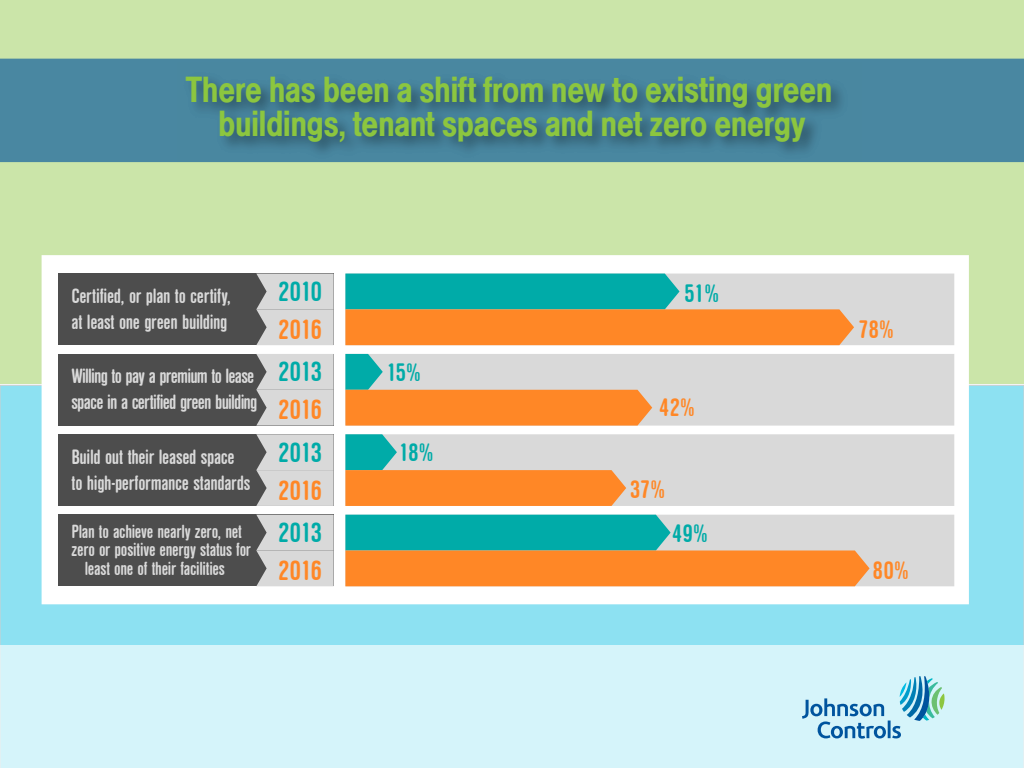
<style>
.page{position:relative;width:1024px;height:768px;background:#fff}
.page>*{position:absolute;margin:0;border:0;box-sizing:border-box;transform-origin:0 0}
.t1{font:500 condensed 38px/33.6px "Nimbus San No 4 D";color:#8cc63f;text-align:center}
.t2{font:29px "Nimbus San D Bold Cond Ro 1";letter-spacing:-.04em;color:#00aba8}
.t3{font:29px "Nimbus San D Bold Cond Ro 1";letter-spacing:-.04em;color:#ff8726}
.t4{font:26.3px "Nimbus San D Bold Cond Ro 1";letter-spacing:-.05em;color:#00aba8}
.t5{font:26.3px "Nimbus San D Bold Cond Ro 1";letter-spacing:-.01em;color:#ff8726}
.t6{font:21.6px/25.9px "Nimbus San D Bold Cond Ro 1";letter-spacing:-.02em;color:#d9d9d9}
.t7{font:19.8px "Nimbus San D Bold Cond Ro 1";letter-spacing:-.015em;color:#d9d9d9}
</style>
<div class="page">
<div style="left:0;top:385px;width:1024px;height:261px;background:#8de1f2"></div>
<div style="left:0;top:0;width:1024px;height:384px;background:#cbe5a9"></div>
<div style="left:60px;top:273px;width:891px;height:313px;background:#fff"></div>
<div style="left:42px;top:255px;width:927px;height:349px;border:36px solid #fff"></div>
<div style="left:854px;top:274px;width:100px;height:71px;background:#d9d9d9"></div>
<div style="left:58px;top:274px;width:276px;height:71px;background:#4d4d4d"></div>
<div style="left:58px;top:354px;width:276px;height:72px;background:#4d4d4d"></div>
<div style="left:58px;top:434px;width:276px;height:72px;background:#4d4d4d"></div>
<div style="left:58px;top:515px;width:276px;height:71px;background:#4d4d4d"></div>
<svg style="left:256px;top:274px;width:78px;height:71px;background:#cecece"></svg>
<svg style="left:345px;top:274px;width:509px;height:71px;background:#a6a171"></svg>
<div style="left:652px;top:354px;width:302px;height:72px;background:#d9d9d9"></div>
<svg style="left:256px;top:354px;width:78px;height:72px;background:#cdcdcd"></svg>
<svg style="left:345px;top:354px;width:307px;height:72px;background:#e1af7f"></svg>
<div style="left:626px;top:434px;width:328px;height:72px;background:#d9d9d9"></div>
<svg style="left:256px;top:434px;width:78px;height:72px;background:#cdcdcd"></svg>
<svg style="left:345px;top:434px;width:281px;height:72px;background:#daad7e"></svg>
<div style="left:870px;top:515px;width:84px;height:71px;background:#d9d9d9"></div>
<svg style="left:256px;top:515px;width:78px;height:71px;background:#cdcdcd"></svg>
<svg style="left:345px;top:515px;width:525px;height:71px;background:#aaa272"></svg>
<div style="left:0;top:646px;width:1024px;height:122px;background:#d5f4fa"></div>
<div style="left:0;top:59px;width:1024px;height:103px;background:#4987a1"></div>
<img style="left:177px;top:62px;width:685px;height:101px">
<svg style="left:802px;top:676px;width:143px;height:63px"></svg>
<h1 class="t1" style="left:186px;top:73px;width:648px">There has been a shift from new to existing green buildings, tenant spaces and net zero energy</h1>
<p class="t6" style="left:71px;top:283px;width:161px">Certified, or plan to certify, at least one green building</p>
<p class="t6" style="left:71px;top:363px;width:188px">Willing to pay a premium to lease space in a certified green building</p>
<p class="t6" style="left:71px;top:444px;width:181px">Build out their leased space to high-performance standards</p>
<p class="t7" style="left:71px;top:521px;width:172px">Plan to achieve nearly zero, net</p>
<p class="t7" style="left:72px;top:539px;width:181px">zero or positive energy status for</p>
<p class="t7" style="left:85px;top:558px;width:142px">least one of their facilities</p>
<h2 class="t2" style="left:278px;top:276px;width:46px">2010</h2>
<h2 class="t3" style="left:278px;top:314px;width:46px">2016</h2>
<h2 class="t2" style="left:278px;top:356px;width:46px">2013</h2>
<h2 class="t3" style="left:278px;top:394px;width:46px">2016</h2>
<h2 class="t2" style="left:278px;top:436px;width:46px">2013</h2>
<h2 class="t3" style="left:278px;top:475px;width:46px">2016</h2>
<h2 class="t2" style="left:278px;top:517px;width:46px">2013</h2>
<h2 class="t3" style="left:278px;top:555px;width:46px">2016</h2>
<p class="t4" style="left:386px;top:358px;width:36px">15%</p>
<p class="t4" style="left:399px;top:438px;width:36px">18%</p>
<p class="t4" style="left:684px;top:279px;width:36px">51%</p>
<p class="t5" style="left:659px;top:393px;width:38px">42%</p>
<p class="t5" style="left:630px;top:475px;width:37px">37%</p>
<p class="t4" style="left:672px;top:519px;width:38px">49%</p>
<p class="t5" style="left:858px;top:315px;width:37px">78%</p>
<p class="t5" style="left:873px;top:556px;width:38px">80%</p>
</div>
